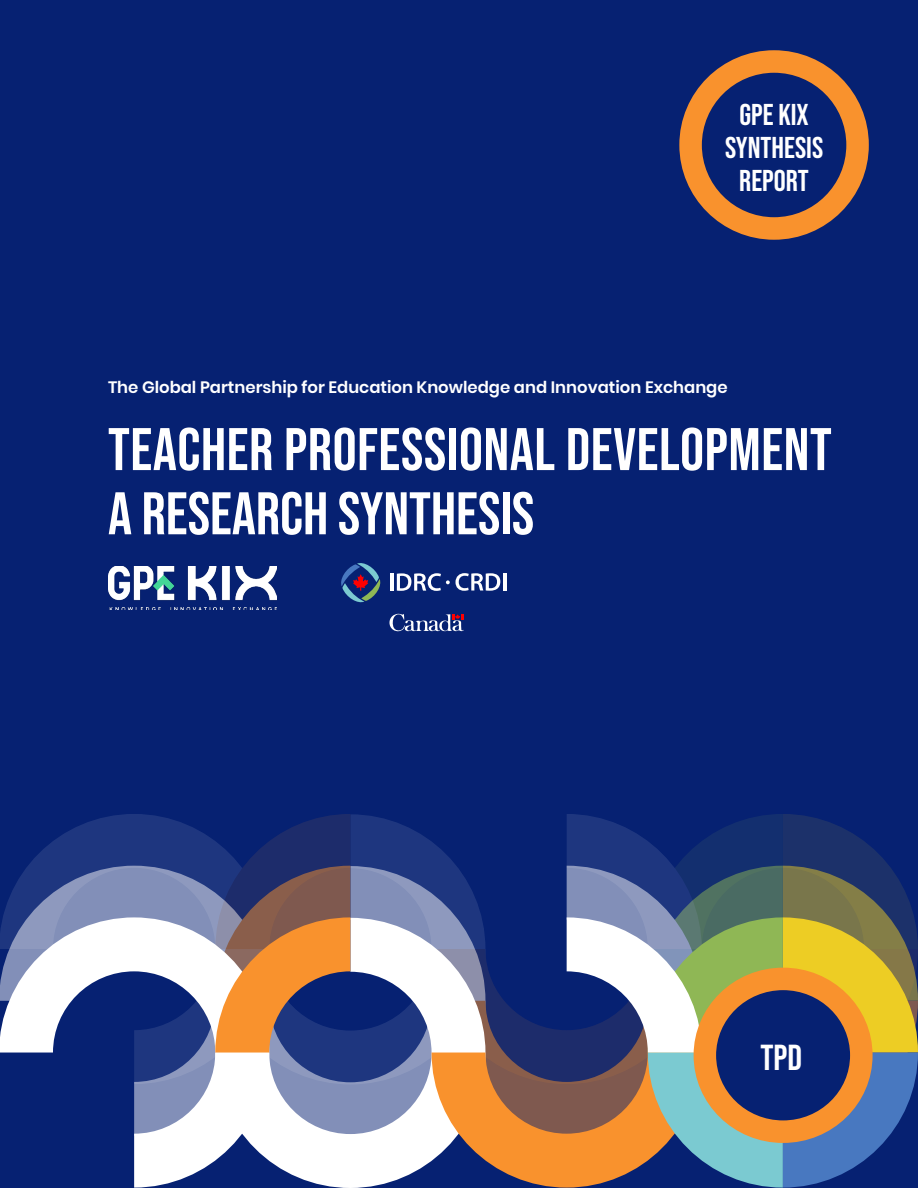
<style>
.page{position:relative;width:918px;height:1188px;background:#062172}
.page>*{position:absolute;margin:0;border:0;box-sizing:border-box;transform-origin:0 0}
.t1{font:60px/64.2px "Bebas Neue";letter-spacing:.01em;color:#fff}
.t2{font:36px "Bebas Neue";color:#fff}
.t3{font:30px/33px "Bebas Neue";color:#fff;text-align:center}
.t4{font:600 16.5px "Poppins";color:#fff}
</style>
<div class="page">
<svg style="left:3px;top:814px;width:212px;height:103px;fill:#1e367f"></svg>
<svg style="left:350px;top:814px;width:82px;height:104px;background:#465995"></svg>
<svg style="left:0;top:917px;width:215px;height:271px"></svg>
<svg style="left:215px;top:918px;width:217px;height:270px"></svg>
<svg style="left:215px;top:814px;width:135px;height:239px"></svg>
<svg style="left:432px;top:814px;width:486px;height:374px"></svg>
<svg style="left:698px;top:971px;width:167px;height:167px"></svg>
<img style="left:108px;top:566px;width:169px;height:44px">
<svg style="left:389px;top:614px;width:75px;height:18px"></svg>
<hr style="left:390px;top:574px;width:3px;height:17px;background:#fff">
<svg style="left:456px;top:573px;width:44px;height:18px"></svg>
<hr style="left:503px;top:573px;width:3px;height:18px;background:#fff">
<svg style="left:397px;top:573px;width:53px;height:18px"></svg>
<svg style="left:341px;top:563px;width:40px;height:40px"></svg>
<div style="left:679px;top:50px;width:190px;height:190px;border:22px solid #f9922d;border-radius:50%"></div>
<div style="left:694px;top:968px;width:179px;height:175px;border:22px solid #f9922d;border-radius:50%"></div>
<h3 class="t3" style="left:725px;top:98px;width:100px">GPE KIX<br>SYNTHESIS<br>REPORT</h3>
<p class="t4" style="left:108px;top:378px;width:621px">The Global Partnership for Education Knowledge and Innovation Exchange</p>
<h1 class="t1" style="left:108px;top:417px;width:725px">TEACHER PROFESSIONAL DEVELOPMENT<br>A RESEARCH SYNTHESIS</h1>
<h2 class="t2" style="left:761px;top:1038px;width:43px">TPD</h2>
</div>
